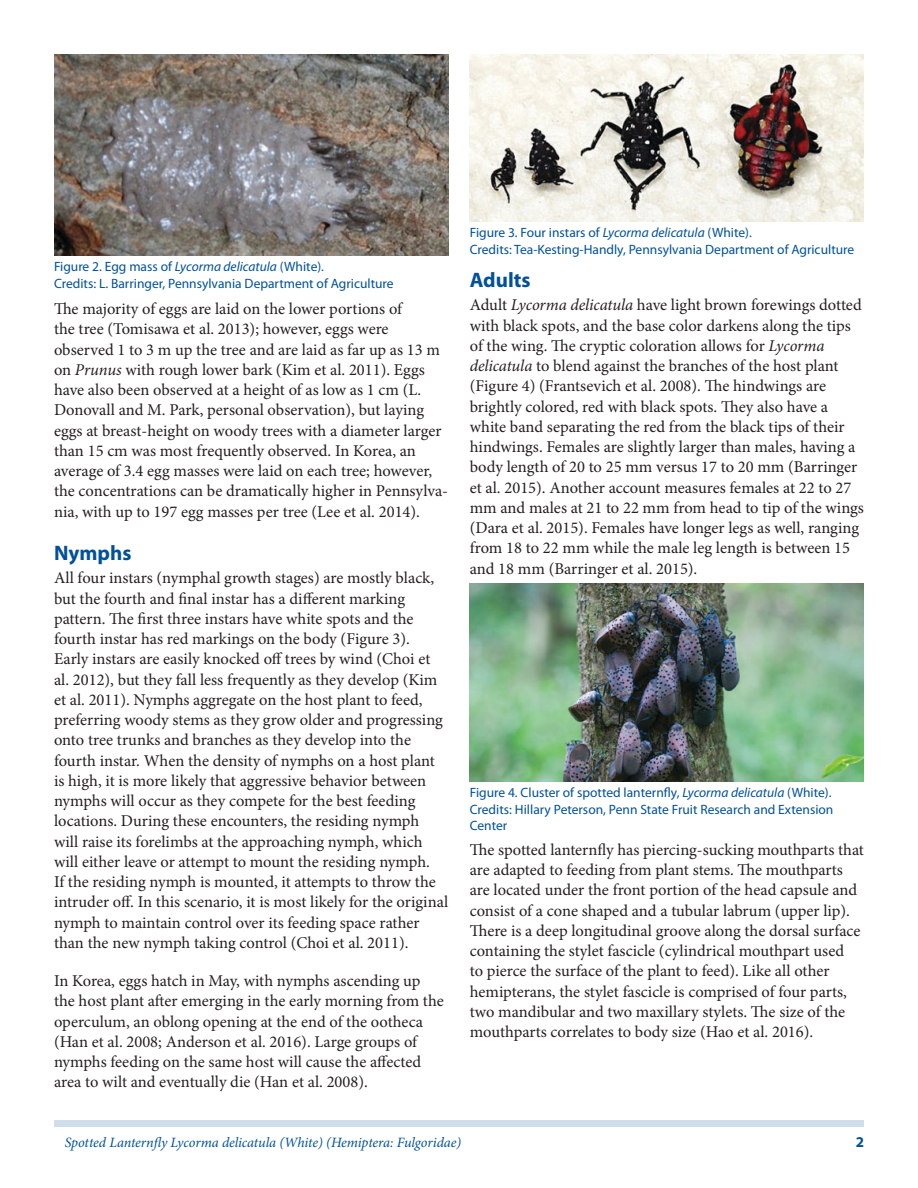
<style>
.page{position:relative;width:918px;height:1188px;background:#fff}
.page>*{position:absolute;margin:0;border:0;box-sizing:border-box;transform-origin:0 0}
.SectionHeading1{font:700 21px "Myriad Pro";color:#01519a}
.Paragraph{font:16.5px/20.2px "Minion Pro";color:#231f20}
.t1{font:700 15px "Myriad Pro";color:#01519a}
.RunningTitleItalics{font:italic 14.25px "Minion Pro";letter-spacing:-.01em;color:#01519a}
.FigureCaption{font:13.5px/16.5px "Myriad Pro";color:#01519a}
.s1{font-style:italic}
</style>
<div class="page">
<div style="left:54px;top:1120px;width:810px;height:7px;background:#d0deeb"></div>
<img style="left:54px;top:54px;width:394px;height:202px">
<img style="left:470px;top:54px;width:394px;height:168px">
<img style="left:470px;top:583px;width:394px;height:199px">
<p class="FigureCaption" style="left:54px;top:258px;width:272px">Figure 2. Egg mass of <span class="s1">Lycorma delicatula</span> (White).</p>
<p class="FigureCaption" style="left:54px;top:275px;width:341px">Credits: L. Barringer, Pennsylvania Department of Agriculture</p>
<p class="Paragraph" style="left:54px;top:299px;width:396px">The majority of eggs are laid on the lower portions of<br>the tree (Tomisawa et al. 2013); however, eggs were observed 1 to 3 m up the tree and are laid as far up as 13 m on <span class="s1">Prunus</span> with rough lower bark (Kim et al. 2011). Eggs have also been observed at a height of as low as 1 cm (L.<br>Donovall and M. Park, personal observation), but laying eggs at breast-height on woody trees with a diameter larger than 15 cm was most frequently observed. In Korea, an average of 3.4 egg masses were laid on each tree; however, the concentrations can be dramatically higher in Pennsylva&shy;nia, with up to 197 egg masses per tree (Lee et al. 2014).</p>
<p class="SectionHeading1" style="left:54px;top:539px;width:79px">Nymphs</p>
<p class="Paragraph" style="left:54px;top:568px;width:396px">All four instars (nymphal growth stages) are mostly black, but the fourth and final instar has a different marking pattern. The first three instars have white spots and the fourth instar has red markings on the body (Figure 3).<br>Early instars are easily knocked off trees by wind (Choi et al. 2012), but they fall less frequently as they develop (Kim et al. 2011). Nymphs aggregate on the host plant to feed, preferring woody stems as they grow older and progressing onto tree trunks and branches as they develop into the fourth instar. When the density of nymphs on a host plant is high, it is more likely that aggressive behavior between nymphs will occur as they compete for the best feeding locations. During these encounters, the residing nymph<br>will raise its forelimbs at the approaching nymph, which will either leave or attempt to mount the residing nymph.<br>If the residing nymph is mounted, it attempts to throw the intruder off. In this scenario, it is most likely for the original nymph to maintain control over its feeding space rather than the new nymph taking control (Choi et al. 2011).</p>
<p class="Paragraph" style="left:54px;top:971px;width:391px">In Korea, eggs hatch in May, with nymphs ascending up the host plant after emerging in the early morning from the operculum, an oblong opening at the end of the ootheca (Han et al. 2008; Anderson et al. 2016). Large groups of nymphs feeding on the same host will cause the affected area to wilt and eventually die (Han et al. 2008).</p>
<p class="FigureCaption" style="left:470px;top:224px;width:284px">Figure 3. Four instars of <span class="s1">Lycorma delicatula</span> (White).</p>
<p class="FigureCaption" style="left:470px;top:241px;width:386px">Credits: Tea-Kesting-Handly, Pennsylvania Department of Agriculture</p>
<p class="SectionHeading1" style="left:470px;top:266px;width:62px">Adults</p>
<p class="Paragraph" style="left:470px;top:295px;width:396px">Adult <span class="s1">Lycorma delicatula</span> have light brown forewings dotted with black spots, and the base color darkens along the tips of the wing. The cryptic coloration allows for <span class="s1">Lycorma delicatula</span> to blend against the branches of the host plant (Figure 4) (Frantsevich et al. 2008). The hindwings are brightly colored, red with black spots. They also have a white band separating the red from the black tips of their hindwings. Females are slightly larger than males, having a body length of 20 to 25 mm versus 17 to 20 mm (Barringer et al. 2015). Another account measures females at 22 to 27 mm and males at 21 to 22 mm from head to tip of the wings (Dara et al. 2015). Females have longer legs as well, ranging from 18 to 22 mm while the male leg length is between 15 and 18 mm (Barringer et al. 2015).</p>
<p class="FigureCaption" style="left:470px;top:784px;width:363px">Figure 4. Cluster of spotted lanternfly, <span class="s1">Lycorma delicatula</span> (White).</p>
<p class="FigureCaption" style="left:470px;top:801px;width:365px">Credits: Hillary Peterson, Penn State Fruit Research and Extension<br>Center</p>
<p class="Paragraph" style="left:470px;top:840px;width:396px">The spotted lanternfly has piercing-sucking mouthparts that are adapted to feeding from plant stems. The mouthparts are located under the front portion of the head capsule and consist of a cone shaped and a tubular labrum (upper lip).<br>There is a deep longitudinal groove along the dorsal surface containing the stylet fascicle (cylindrical mouthpart used<br>to pierce the surface of the plant to feed). Like all other hemipterans, the stylet fascicle is comprised of four parts, two mandibular and two maxillary stylets. The size of the mouthparts correlates to body size (Hao et al. 2016).</p>
<p class="RunningTitleItalics" style="left:65px;top:1133px;width:398px">Spotted Lanternfly Lycorma delicatula (White) (Hemiptera: Fulgoridae)</p>
<p class="t1" style="left:856px;top:1133px;width:10px">2</p>
</div>
